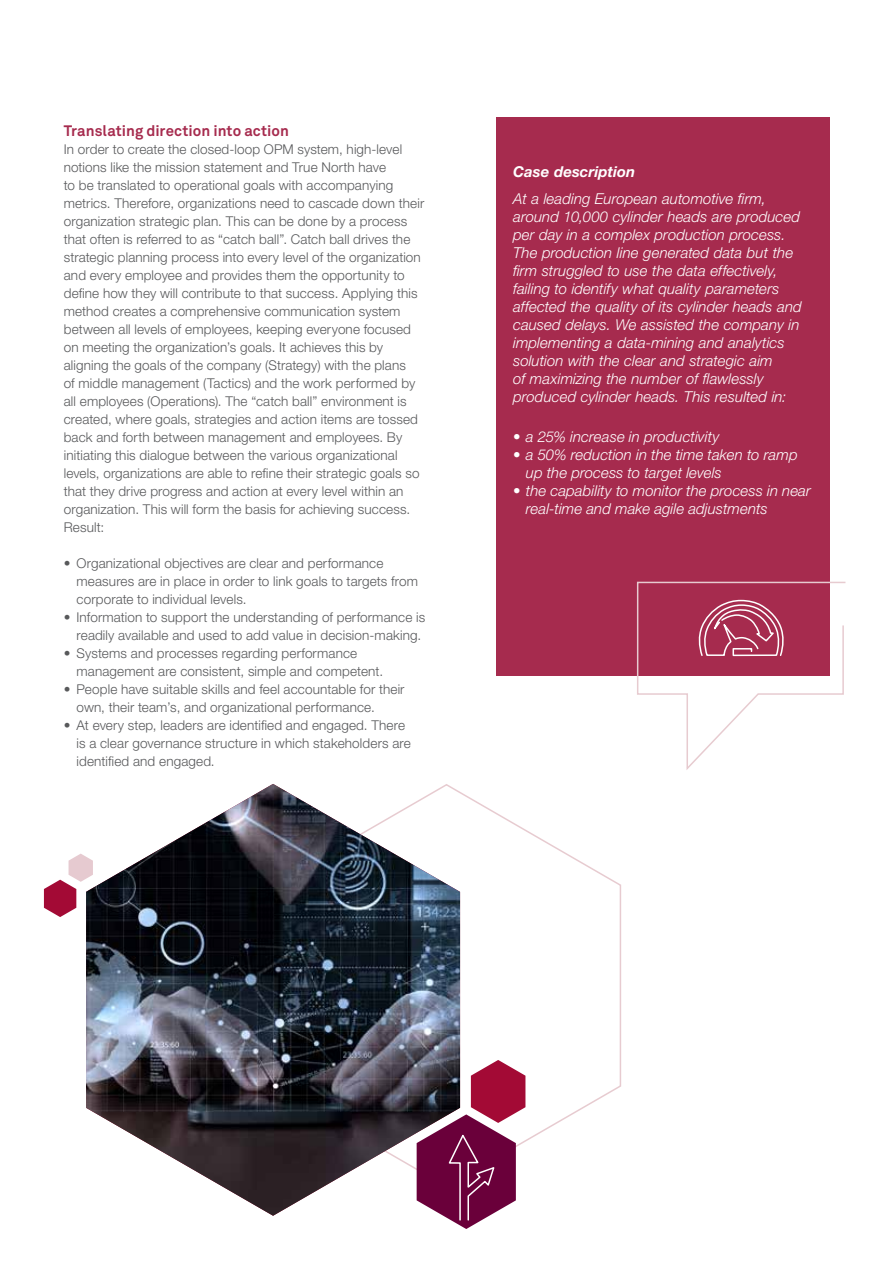
<style>
.page{position:relative;width:893px;height:1263px;background:#fff}
.page>*{position:absolute;margin:0;border:0;box-sizing:border-box;transform-origin:0 0}
.t1{font:italic 300 15px/18px "Helvetica Neue LT Std";letter-spacing:.005em;color:#fff}
.t2{font:700 15px "Akkurat Pro";letter-spacing:.005em;color:#a62b4e}
.t3{font:italic 700 15px "Helvetica Neue LT Std";letter-spacing:.01em;color:#fff}
.t4{font:300 13.5px/18px "Helvetica Neue LT Std";letter-spacing:.01em;color:#58595b}
</style>
<div class="page">
<svg style="left:460px;top:792px;width:161px;height:350px"></svg>
<div style="left:496px;top:118px;width:333px;height:558px;background:#a62b4e"></div>
<svg style="left:444px;top:1060px;width:81px;height:169px"></svg>
<svg style="left:636px;top:581px;width:210px;height:189px"></svg>
<img style="left:86px;top:784px;width:374px;height:432px">
<svg style="left:44px;top:854px;width:49px;height:63px"></svg>
<p class="t2" style="left:64px;top:121px;width:227px">Translating direction into action</p>
<p class="t4" style="left:64px;top:140px;width:362px">In order to create the closed-loop OPM system, high-level notions like the mission statement and True North have<br>to be translated to operational goals with accompanying metrics. Therefore, organizations need to cascade down their organization strategic plan. This can be done by a process that often is referred to as “catch ball”. Catch ball drives the strategic planning process into every level of the organization and every employee and provides them the opportunity to define how they will contribute to that success. Applying this method creates a comprehensive communication system between all levels of employees, keeping everyone focused on meeting the organization’s goals. It achieves this by aligning the goals of the company (Strategy) with the plans<br>of middle management (Tactics) and the work performed by all employees (Operations). The “catch ball” environment is created, where goals, strategies and action items are tossed back and forth between management and employees. By initiating this dialogue between the various organizational levels, organizations are able to refine their strategic goals so that they drive progress and action at every level within an organization. This will form the basis for achieving success.<br>Result:</p>
<p class="t4" style="left:77px;top:554px;width:343px;text-indent:-13px">• Organizational objectives are clear and performance measures are in place in order to link goals to targets from corporate to individual levels.</p>
<p class="t4" style="left:64px;top:608px;width:363px;text-align:right">• Information to support the understanding of performance is readily available and used to add value in decision-making.</p>
<p class="t4" style="left:77px;top:644px;width:308px;text-indent:-13px">• Systems and processes regarding performance management are consistent, simple and competent.</p>
<p class="t4" style="left:77px;top:680px;width:329px;text-indent:-13px">• People have suitable skills and feel accountable for their own, their team’s, and organizational performance.</p>
<p class="t4" style="left:77px;top:716px;width:336px;text-indent:-13px">• At every step, leaders are identified and engaged. There is a clear governance structure in which stakeholders are identified and engaged.</p>
<p class="t3" style="left:513px;top:163px;width:124px">Case description</p>
<p class="t1" style="left:513px;top:189px;width:290px">At a leading European automotive firm, around 10,000 cylinder heads are produced per day in a complex production process.<br>The production line generated data but the firm struggled to use the data effectively, failing to identify what quality parameters affected the quality of its cylinder heads and caused delays. We assisted the company in implementing a data-mining and analytics solution with the clear and strategic aim<br>of maximizing the number of flawlessly produced cylinder heads. This resulted in:</p>
<p class="t1" style="left:513px;top:427px;width:208px">• a 25% increase in productivity</p>
<p class="t1" style="left:526px;top:445px;width:273px;text-indent:-13px">• a 50% reduction in the time taken to ramp up the process to target levels</p>
<p class="t1" style="left:526px;top:481px;width:287px;text-indent:-13px">• the capability to monitor the process in near real-time and make agile adjustments</p>
</div>
